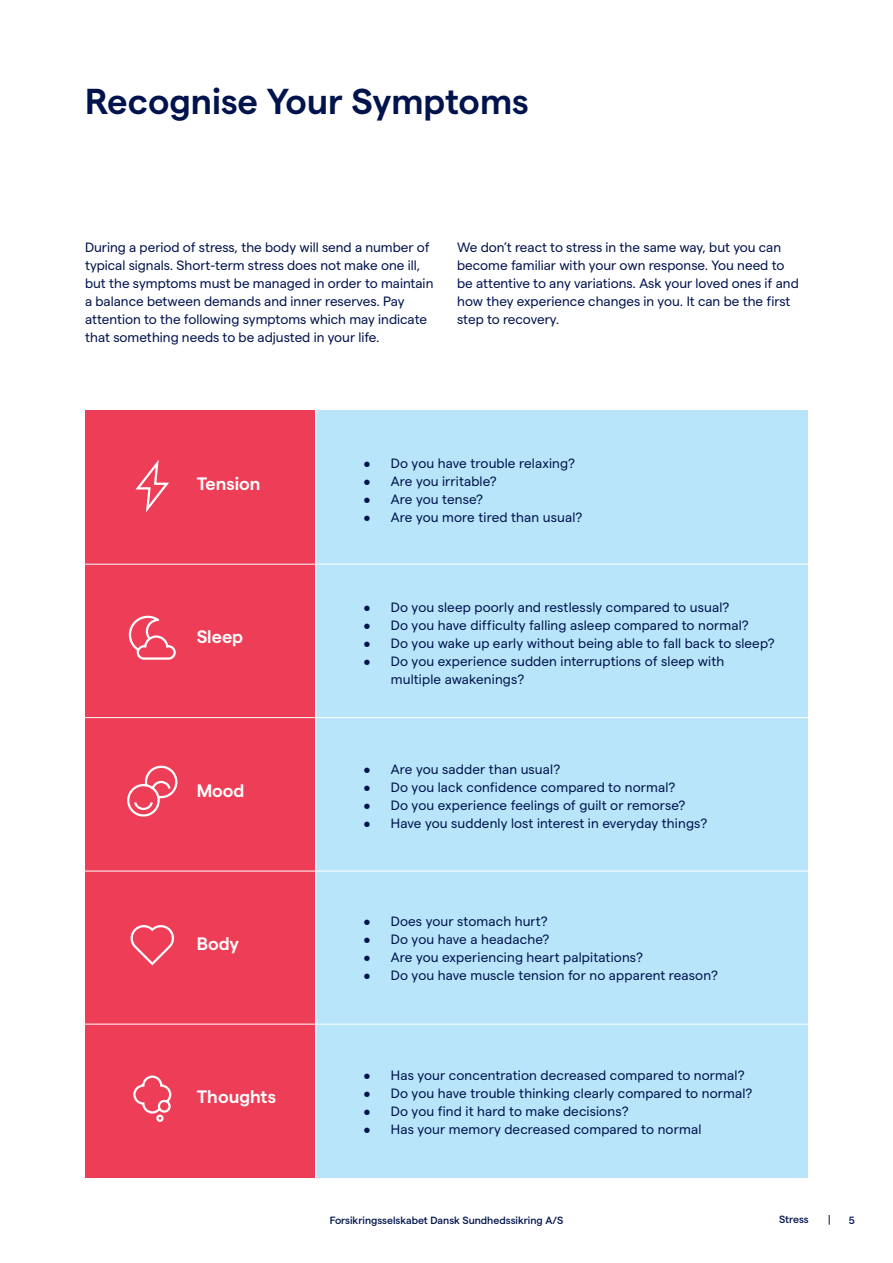
<style>
.page{position:relative;width:893px;height:1263px;background:#fff}
.page>*{position:absolute;margin:0;border:0;box-sizing:border-box;transform-origin:0 0}
.Overskrift{font:600 36px "Matter";color:#00134d}
.t1{font:600 18px "Matter";color:#fff}
.Body{font:13.5px/18px "Matter";letter-spacing:.005em;color:#00134d}
.t2{font:500 10.5px "Matter";color:#00134d}
</style>
<div class="page">
<div style="left:85px;top:411px;width:231px;height:153px;background:#ee3d56"></div>
<div style="left:85px;top:564px;width:231px;height:154px;background:#ee3d56"></div>
<div style="left:85px;top:718px;width:231px;height:153px;background:#ee3d56"></div>
<div style="left:85px;top:871px;width:231px;height:153px;background:#ee3d56"></div>
<div style="left:85px;top:1024px;width:231px;height:154px;background:#ee3d56"></div>
<div style="left:316px;top:411px;width:492px;height:153px;background:#b9e5fa"></div>
<div style="left:316px;top:564px;width:492px;height:154px;background:#b9e5fa"></div>
<div style="left:316px;top:718px;width:492px;height:153px;background:#b9e5fa"></div>
<div style="left:316px;top:871px;width:492px;height:153px;background:#b9e5fa"></div>
<div style="left:316px;top:1024px;width:492px;height:154px;background:#b9e5fa"></div>
<hr style="left:74px;top:564px;width:745px;height:1px;background:#fff">
<hr style="left:74px;top:717px;width:745px;height:1px;background:#fff">
<hr style="left:74px;top:871px;width:745px;height:1px;background:#fff">
<hr style="left:74px;top:1024px;width:745px;height:1px;background:#fff">
<hr style="left:315px;top:405px;width:1px;height:773px;background:#fff">
<svg style="left:130px;top:925px;width:44px;height:41px"></svg>
<svg style="left:127px;top:765px;width:51px;height:52px"></svg>
<svg style="left:133px;top:1075px;width:39px;height:47px"></svg>
<svg style="left:135px;top:460px;width:34px;height:53px"></svg>
<svg style="left:128px;top:615px;width:48px;height:45px"></svg>
<p class="Overskrift" style="left:85px;top:75px;width:445px">Recognise Your Symptoms</p>
<p class="Body" style="left:85px;top:237px;width:350px">During a period of stress, the body will send a number of typical signals. Short-term stress does not make one ill, but the symptoms must be managed in order to maintain a balance between demands and inner reserves. Pay attention to the following symptoms which may indicate that something needs to be adjusted in your life.</p>
<p class="Body" style="left:457px;top:237px;width:343px">We don’t react to stress in the same way, but you can become familiar with your own response. You need to be attentive to any variations. Ask your loved ones if and how they experience changes in you. It can be the first step to recovery.</p>
<p class="t1" style="left:197px;top:470px;width:65px">Tension</p>
<p class="t1" style="left:197px;top:624px;width:48px">Sleep</p>
<p class="t1" style="left:197px;top:777px;width:49px">Mood</p>
<p class="t1" style="left:197px;top:930px;width:44px">Body</p>
<p class="t1" style="left:197px;top:1084px;width:81px">Thoughts</p>
<p class="Body" style="left:364px;top:453px;width:213px">• Do you have trouble relaxing?</p>
<p class="Body" style="left:364px;top:471px;width:134px">• Are you irritable?</p>
<p class="Body" style="left:364px;top:489px;width:121px">• Are you tense?</p>
<p class="Body" style="left:364px;top:507px;width:220px">• Are you more tired than usual?</p>
<p class="Body" style="left:364px;top:597px;width:367px">• Do you sleep poorly and restlessly compared to usual?</p>
<p class="Body" style="left:364px;top:615px;width:386px">• Do you have difficulty falling asleep compared to normal?</p>
<p class="Body" style="left:364px;top:633px;width:412px">• Do you wake up early without being able to fall back to sleep?</p>
<p class="Body" style="left:391px;top:651px;width:335px;text-indent:-27px">• Do you experience sudden interruptions of sleep with multiple awakenings?</p>
<p class="Body" style="left:364px;top:759px;width:198px">• Are you sadder than usual?</p>
<p class="Body" style="left:364px;top:777px;width:313px">• Do you lack confidence compared to normal?</p>
<p class="Body" style="left:364px;top:795px;width:323px">• Do you experience feelings of guilt or remorse?</p>
<p class="Body" style="left:364px;top:813px;width:345px">• Have you suddenly lost interest in everyday things?</p>
<p class="Body" style="left:364px;top:911px;width:185px">• Does your stomach hurt?</p>
<p class="Body" style="left:364px;top:929px;width:187px">• Do you have a headache?</p>
<p class="Body" style="left:364px;top:947px;width:281px">• Are you experiencing heart palpitations?</p>
<p class="Body" style="left:364px;top:965px;width:355px">• Do you have muscle tension for no apparent reason?</p>
<p class="Body" style="left:364px;top:1065px;width:382px">• Has your concentration decreased compared to normal?</p>
<p class="Body" style="left:364px;top:1083px;width:390px">• Do you have trouble thinking clearly compared to normal?</p>
<p class="Body" style="left:364px;top:1101px;width:266px">• Do you find it hard to make decisions?</p>
<p class="Body" style="left:364px;top:1119px;width:339px">• Has your memory decreased compared to normal</p>
<p class="t2" style="left:330px;top:1212px;width:235px">Forsikringsselskabet Dansk Sundhedssikring A/S</p>
<p class="t2" style="left:779px;top:1212px;width:31px">Stress</p>
<p class="t2" style="left:849px;top:1212px;width:8px">5</p>
</div>
